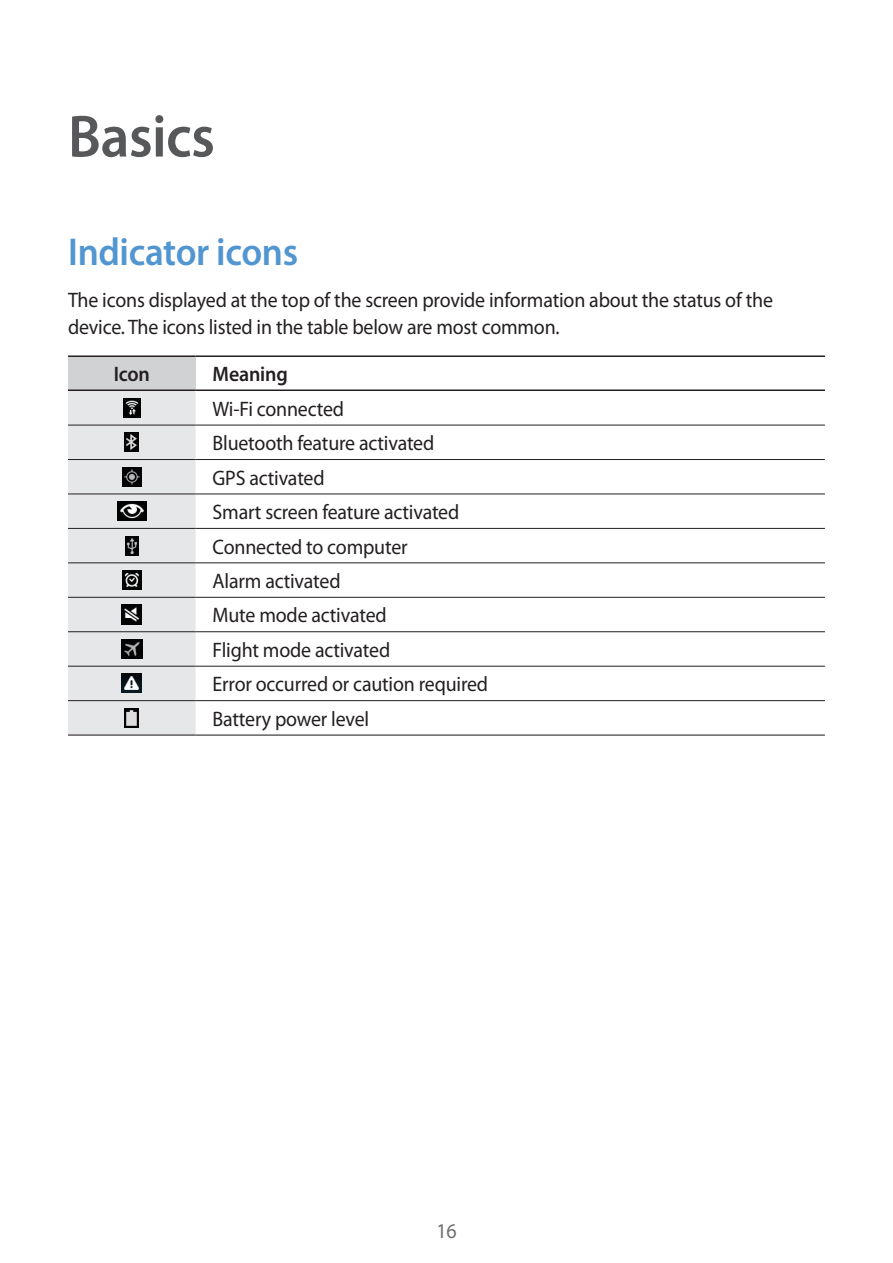
<style>
.page{position:relative;width:893px;height:1263px;background:#fff}
.page>*{position:absolute;margin:0;border:0;box-sizing:border-box;transform-origin:0 0}
.t1{font:600 60px "Myriad Pro";letter-spacing:-.01em;color:#57585a;scale:.95 1}
.t2{font:600 39px "Myriad Pro";letter-spacing:-.01em;color:#5296d1;scale:.95 1}
.t3{font:21px/34.5px "Myriad Pro";letter-spacing:-.01em;color:#231f20;scale:.95 1}
.t4{font:600 21px "Myriad Pro";letter-spacing:-.01em;color:#231f20;scale:.95 1}
.t5{font:21px "Myriad Pro";color:#6c6d70;scale:.95 1}
</style>
<div class="page">
<div style="left:68px;top:356px;width:128px;height:34px;background:#d1d2d4"></div>
<div style="left:68px;top:391px;width:128px;height:343px;background:#e6e7e9"></div>
<hr style="left:68px;top:425px;width:128px;height:1px;background:#231f20">
<hr style="left:196px;top:425px;width:629px;height:1px;background:#231f20">
<hr style="left:68px;top:459px;width:128px;height:1px;background:#231f20">
<hr style="left:196px;top:459px;width:629px;height:1px;background:#231f20">
<hr style="left:68px;top:562px;width:128px;height:1px;background:#231f20">
<hr style="left:68px;top:666px;width:128px;height:1px;background:#231f20">
<hr style="left:196px;top:562px;width:629px;height:1px;background:#231f20">
<hr style="left:196px;top:494px;width:629px;height:1px;background:#231f20">
<hr style="left:196px;top:528px;width:629px;height:1px;background:#231f20">
<hr style="left:68px;top:494px;width:128px;height:1px;background:#231f20">
<hr style="left:68px;top:528px;width:128px;height:1px;background:#231f20">
<hr style="left:196px;top:355px;width:629px;height:2px;background:#231f20">
<hr style="left:196px;top:389px;width:629px;height:2px;background:#231f20">
<hr style="left:68px;top:597px;width:128px;height:1px;background:#231f20">
<hr style="left:68px;top:631px;width:128px;height:1px;background:#231f20">
<hr style="left:196px;top:597px;width:629px;height:1px;background:#231f20">
<hr style="left:196px;top:631px;width:629px;height:1px;background:#231f20">
<hr style="left:196px;top:666px;width:629px;height:1px;background:#231f20">
<hr style="left:196px;top:700px;width:629px;height:1px;background:#231f20">
<hr style="left:196px;top:734px;width:629px;height:2px;background:#231f20">
<hr style="left:68px;top:700px;width:128px;height:1px;background:#231f20">
<hr style="left:68px;top:734px;width:128px;height:2px;background:#231f20">
<hr style="left:68px;top:355px;width:128px;height:2px;background:#231f20">
<hr style="left:68px;top:389px;width:128px;height:2px;background:#231f20">
<img style="left:123px;top:398px;width:18px;height:19px">
<img style="left:125px;top:433px;width:14px;height:19px">
<img style="left:122px;top:467px;width:19px;height:19px">
<img style="left:117px;top:502px;width:29px;height:19px">
<img style="left:125px;top:536px;width:14px;height:19px">
<img style="left:122px;top:570px;width:19px;height:20px">
<img style="left:122px;top:605px;width:20px;height:19px">
<img style="left:121px;top:639px;width:21px;height:19px">
<img style="left:122px;top:674px;width:20px;height:19px">
<img style="left:125px;top:708px;width:14px;height:19px">
<h1 class="t1" style="left:68px;top:98px;width:156px">Basics</h1>
<h2 class="t2" style="left:68px;top:227px;width:244px">Indicator icons</h2>
<p class="t3" style="left:68px;top:286px;width:743px;line-height:27px">The icons displayed at the top of the screen provide information about the status of the device. The icons listed in the table below are most common.</p>
<p class="t4" style="left:114px;top:361px;width:40px">Icon</p>
<p class="t4" style="left:213px;top:361px;width:81px">Meaning</p>
<p class="t3" style="left:213px;top:391px;width:292px">Wi-Fi connected<br>Bluetooth feature activated<br>GPS activated<br>Smart screen feature activated<br>Connected to computer<br>Alarm activated<br>Mute mode activated<br>Flight mode activated<br>Error occurred or caution required<br>Battery power level</p>
<p class="t5" style="left:436px;top:1218px;width:23px">16</p>
</div>
